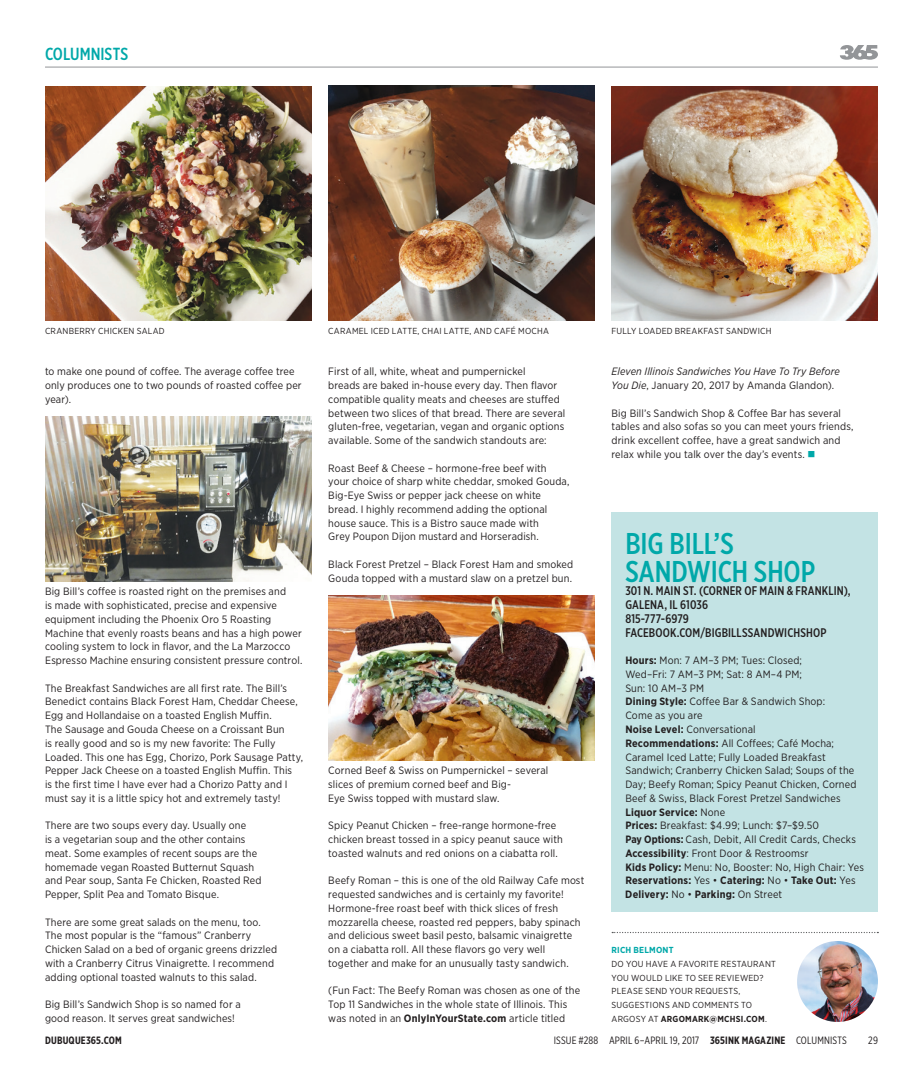
<style>
.page{position:relative;width:923px;height:1092px;background:#fff}
.page>*{position:absolute;margin:0;border:0;box-sizing:border-box;transform-origin:0 0}
.t1{font:500 30px/27.5px "Gotham X Narrow";letter-spacing:-.005em;color:#00a8a9}
.t2{font:500 17.5px "Gotham X Narrow";color:#00a8a9}
.t3{font:500 12.5px/13.8px "Gotham X Narrow";letter-spacing:.01em;color:#231f20}
.t4{font:10.62px/13.8px "Gotham Narrow";letter-spacing:.01em;color:#231f20}
.t5{font:italic 10.62px/13.8px "Gotham Narrow";letter-spacing:.01em;color:#231f20}
.t6{font:10.62px "Gotham X Narrow";letter-spacing:.015em;color:#231f20}
.t7{font:700 10.62px "Gotham X Narrow";letter-spacing:.015em;color:#231f20}
.t8{font:8.75px/13.8px "Gotham Narrow";letter-spacing:.025em;color:#231f20}
.t9{font:700 8.75px "Gotham Narrow";letter-spacing:.025em;color:#00a8a9}
.s1{font-style:normal}
.s2{color:#00a8a9}
.s3{font-weight:700}
</style>
<div class="page">
<hr style="left:45px;top:67px;width:833px;height:1px;background:#939598">
<svg style="left:840px;top:45px;width:38px;height:15px"></svg>
<img style="left:797px;top:940px;width:81px;height:81px;border-radius:40px">
<div style="left:611px;top:512px;width:267px;height:399px;background:#c3e3e4"></div>
<img style="left:45px;top:416px;width:266px;height:165px">
<img style="left:328px;top:595px;width:266px;height:165px">
<img style="left:611px;top:86px;width:267px;height:234px">
<img style="left:45px;top:86px;width:266px;height:234px">
<img style="left:328px;top:85px;width:266px;height:235px">
<h2 class="t2" style="left:45px;top:43px;width:18px">COLUM</h2>
<h2 class="t2" style="left:91px;top:43px;width:39px">NISTS</h2>
<p class="t8" style="left:45px;top:324px;width:121px">CRANBERRY CHICKEN SALAD</p>
<p class="t8" style="left:328px;top:324px;width:222px">CARAMEL ICED LATTE, CHAI LATTE, AND CAFÉ MOCHA</p>
<p class="t8" style="left:611px;top:324px;width:161px">FULLY LOADED BREAKFAST SANDWICH</p>
<p class="t5" style="left:611px;top:364px;width:230px">Eleven Illinois Sandwiches You Have To Try Before<br>You Die<span class="s1">, January 20, 2017 by Amanda Glandon).</span></p>
<p class="t4" style="left:611px;top:405px;width:243px">Big Bill’s Sandwich Shop &amp; Coffee Bar has several tables and also sofas so you can meet yours friends, drink excellent coffee, have a great sandwich and relax while you talk over the day’s events. <span class="s2">■</span></p>
<p class="t4" style="left:45px;top:364px;width:258px">to make one pound of coffee. The average coffee tree only produces one to two pounds of roasted coffee per year).</p>
<p class="t4" style="left:328px;top:364px;width:238px">First of all, white, wheat and pumpernickel<br>breads are baked in-house every day. Then flavor compatible quality meats and cheeses are stuffed between two slices of that bread. There are several gluten-free, vegetarian, vegan and organic options available. Some of the sandwich standouts are:</p>
<p class="t4" style="left:328px;top:460px;width:243px">Roast Beef &amp; Cheese – hormone-free beef with your choice of sharp white cheddar, smoked Gouda, Big-Eye Swiss or pepper jack cheese on white bread. I highly recommend adding the optional house sauce. This is a Bistro sauce made with<br>Grey Poupon Dijon mustard and Horseradish.</p>
<p class="t4" style="left:328px;top:557px;width:246px">Black Forest Pretzel – Black Forest Ham and smoked<br>Gouda topped with a mustard slaw on a pretzel bun.</p>
<h1 class="t1" style="left:625px;top:529px;width:191px">BIG BILL’S<br>SANDWICH SHOP</h1>
<p class="t3" style="left:625px;top:584px;width:227px">301 N. MAIN ST. (CORNER OF MAIN &amp; FRANKLIN),<br>GALENA, IL 61036<br>815-777-6979<br>FACEBOOK.COM/BIGBILLSSANDWICHSHOP</p>
<p class="t4" style="left:625px;top:653px;width:240px"><span class="s3">Hours:</span> Mon: 7 AM–3 PM; Tues: Closed;<br>Wed–Fri: 7 AM–3 PM; Sat: 8 AM–4 PM;<br>Sun: 10 AM–3 PM<br><span class="s3">Dining Style:</span> Coffee Bar &amp; Sandwich Shop:<br>Come as you are<br><span class="s3">Noise Level:</span> Conversational<br><span class="s3">Recommendations:</span> All Coffees; Café Mocha; Caramel Iced Latte; Fully Loaded Breakfast Sandwich; Cranberry Chicken Salad; Soups of the Day; Beefy Roman; Spicy Peanut Chicken, Corned Beef &amp; Swiss, Black Forest Pretzel Sandwiches <span class="s3">Liquor Service:</span> None<br><span class="s3">Prices:</span> Breakfast: $4.99; Lunch: $7–$9.50<br><span class="s3">Pay Options:</span> Cash, Debit, All Credit Cards, Checks <span class="s3">Accessibility</span>: Front Door &amp; Restroomsr<br><span class="s3">Kids Policy:</span> Menu: No, Booster: No, High Chair: Yes <span class="s3">Reservations:</span> Yes • <span class="s3">Catering:</span> No • <span class="s3">Take Out:</span> Yes <span class="s3">Delivery:</span> No • <span class="s3">Parking:</span> On Street</p>
<p class="t4" style="left:45px;top:584px;width:259px">Big Bill’s coffee is roasted right on the premises and<br>is made with sophisticated, precise and expensive equipment including the Phoenix Oro 5 Roasting Machine that evenly roasts beans and has a high power cooling system to lock in flavor, and the La Marzocco Espresso Machine ensuring consistent pressure control.</p>
<p class="t4" style="left:45px;top:680px;width:260px">The Breakfast Sandwiches are all first rate. The Bill’s Benedict contains Black Forest Ham, Cheddar Cheese, Egg and Hollandaise on a toasted English Muffin.<br>The Sausage and Gouda Cheese on a Croissant Bun<br>is really good and so is my new favorite: The Fully Loaded. This one has Egg, Chorizo, Pork Sausage Patty, Pepper Jack Cheese on a toasted English Muffin. This<br>is the first time I have ever had a Chorizo Patty and I must say it is a little spicy hot and extremely tasty!</p>
<p class="t4" style="left:45px;top:818px;width:218px">There are two soups every day. Usually one<br>is a vegetarian soup and the other contains meat. Some examples of recent soups are the homemade vegan Roasted Butternut Squash and Pear soup, Santa Fe Chicken, Roasted Red Pepper, Split Pea and Tomato Bisque.</p>
<p class="t4" style="left:45px;top:914px;width:234px">There are some great salads on the menu, too.<br>The most popular is the “famous” Cranberry Chicken Salad on a bed of organic greens drizzled with a Cranberry Citrus Vinaigrette. I recommend adding optional toasted walnuts to this salad.</p>
<p class="t4" style="left:45px;top:997px;width:197px">Big Bill’s Sandwich Shop is so named for a good reason. It serves great sandwiches!</p>
<p class="t4" style="left:328px;top:763px;width:221px">Corned Beef &amp; Swiss on Pumpernickel – several slices of premium corned beef and Big-<br>Eye Swiss topped with mustard slaw.</p>
<p class="t4" style="left:328px;top:818px;width:236px">Spicy Peanut Chicken – free-range hormone-free chicken breast tossed in a spicy peanut sauce with toasted walnuts and red onions on a ciabatta roll.</p>
<p class="t4" style="left:328px;top:873px;width:257px">Beefy Roman – this is one of the old Railway Cafe most requested sandwiches and is certainly my favorite!<br>Hormone-free roast beef with thick slices of fresh mozzarella cheese, roasted red peppers, baby spinach and delicious sweet basil pesto, balsamic vinaigrette on a ciabatta roll. All these flavors go very well together and make for an unusually tasty sandwich.</p>
<p class="t4" style="left:328px;top:983px;width:253px">(Fun Fact: The Beefy Roman was chosen as one of the<br>Top 11 Sandwiches in the whole state of Illinois. This was noted in an <span class="s3">OnlyInYourState.com</span> article titled</p>
<p class="t9" style="left:611px;top:944px;width:63px">RICH BELMONT</p>
<p class="t8" style="left:611px;top:956px;width:166px">DO YOU HAVE A FAVORITE RESTAURANT<br>YOU WOULD LIKE TO SEE REVIEWED?<br>PLEASE SEND YOUR REQUESTS,<br>SUGGESTIONS AND COMMENTS TO<br>ARGOSY AT <span class="s3">ARGOMARK@MCHSI.COM</span>.</p>
<p class="t7" style="left:45px;top:1033px;width:78px">DUBUQUE365.COM</p>
<p class="t6" style="left:553px;top:1034px;width:295px">ISSUE #288 APRIL 6–APRIL 19, 2017 <span class="s3">365INK MAGAZINE</span> COLUMNISTS</p>
<p class="t6" style="left:868px;top:1034px;width:11px">29</p>
</div>
